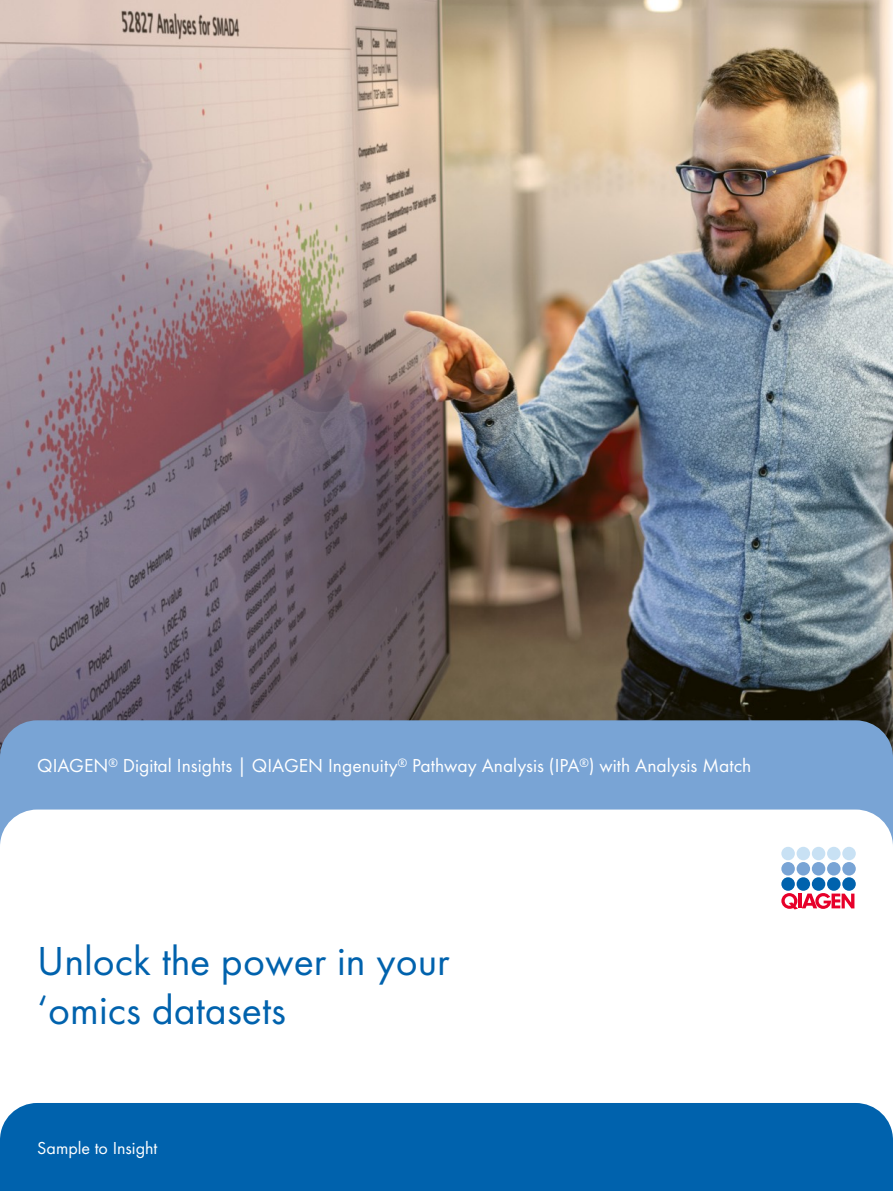
<style>
.page{position:relative;width:893px;height:1191px;background:#fff}
.page>*{position:absolute;margin:0;border:0;box-sizing:border-box;transform-origin:0 0}
.t1{font:42px/48.8px "Futura PT";color:#0062ad}
.t2{font:19.5px "Futura PT";color:#fff}
.t3{font:18px "Futura PT";color:#fff}
</style>
<div class="page">
<img style="left:0;top:0;width:893px;height:720px">
<div style="left:0;top:720px;width:893px;height:89px;background:#79a4d5"></div>
<svg style="left:0;top:809px;width:893px;height:101px"></svg>
<div style="left:781px;top:877px;width:14px;height:13px;background:#0062ad;border-radius:50%"></div>
<div style="left:797px;top:877px;width:13px;height:13px;background:#0062ad;border-radius:50%"></div>
<div style="left:812px;top:877px;width:13px;height:13px;background:#0062ad;border-radius:50%"></div>
<div style="left:827px;top:877px;width:13px;height:13px;background:#0062ad;border-radius:50%"></div>
<div style="left:842px;top:877px;width:14px;height:13px;background:#0062ad;border-radius:50%"></div>
<div style="left:781px;top:862px;width:14px;height:13px;background:#79a4d5;border-radius:50%"></div>
<div style="left:797px;top:862px;width:13px;height:13px;background:#79a4d5;border-radius:50%"></div>
<div style="left:812px;top:862px;width:13px;height:13px;background:#79a4d5;border-radius:50%"></div>
<div style="left:827px;top:862px;width:13px;height:13px;background:#79a4d5;border-radius:50%"></div>
<div style="left:842px;top:862px;width:14px;height:13px;background:#79a4d5;border-radius:50%"></div>
<div style="left:781px;top:846px;width:14px;height:14px;background:#c8e1f4;border-radius:50%"></div>
<div style="left:797px;top:846px;width:13px;height:14px;background:#c8e1f4;border-radius:50%"></div>
<div style="left:812px;top:846px;width:13px;height:14px;background:#c8e1f4;border-radius:50%"></div>
<div style="left:827px;top:846px;width:13px;height:14px;background:#c8e1f4;border-radius:50%"></div>
<div style="left:842px;top:846px;width:14px;height:14px;background:#c8e1f4;border-radius:50%"></div>
<svg style="left:781px;top:893px;width:73px;height:16px"></svg>
<div style="left:0;top:1103px;width:893px;height:88px;background:#0062ad"></div>
<p class="t2" style="left:37px;top:754px;width:716px">QIAGEN<sup>®</sup> Digital Insights | QIAGEN Ingenuity<sup>®</sup> Pathway Analysis (IPA<sup>®</sup>) with Analysis Match</p>
<h1 class="t1" style="left:37px;top:936px;width:414px">Unlock the power in your ‘omics datasets</h1>
<p class="t3" style="left:37px;top:1137px;width:122px">Sample to Insight</p>
</div>
